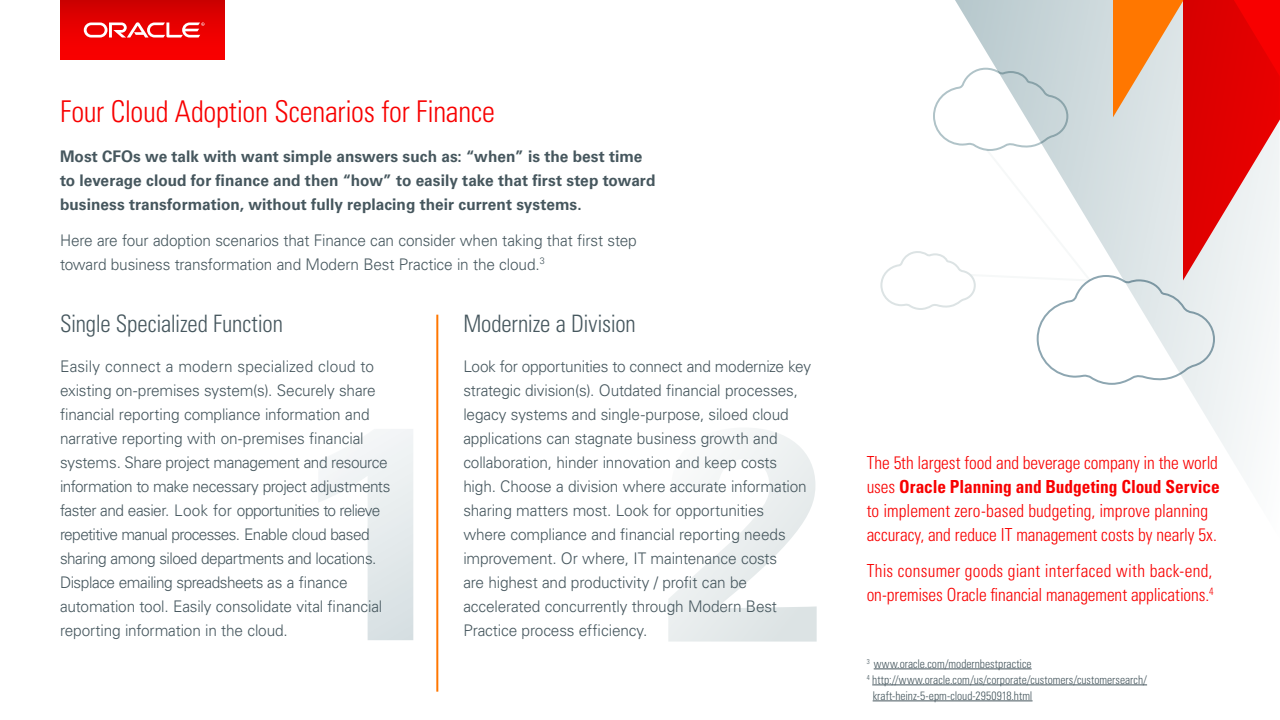
<style>
.page{position:relative;width:1280px;height:720px;background:#fff}
.page>*{position:absolute;margin:0;border:0;box-sizing:border-box;transform-origin:0 0}
.Body{font:300 condensed 30px "Univers LT Std";letter-spacing:-.01em;color:#f80000;scale:.96 1}
.Body-2{font:300 condensed 24px "Univers LT Std";letter-spacing:-.01em;color:#46575e;scale:.96 1}
.Body-3{font:300 condensed 18px/24px "Univers LT Std";color:#f80000;scale:.96 1}
.Body-4{font:300 16px/24px "Univers LT Std";letter-spacing:-.01em;color:#46575e;scale:.96 1}
.Body-5{font:700 16px/24px "Univers LT Std";letter-spacing:.005em;color:#46575e;scale:.96 1}
.Body-6{font:300 condensed 12px/16px "Univers LT Std";color:#46575e;scale:.96 1}
.s1{font-weight:700}
</style>
<div class="page">
<svg style="left:318px;top:429px;width:95px;height:211px"></svg>
<svg style="left:668px;top:428px;width:149px;height:214px"></svg>
<svg style="left:1188px;top:386px;width:65px;height:80px;fill:#f4f7f7"></svg>
<svg style="left:880px;top:0;width:400px;height:386px"></svg>
<hr style="left:436px;top:315px;width:2px;height:377px;background:#f70">
<hr style="left:874px;top:669px;width:158px;height:1px;background:#46575e">
<hr style="left:872px;top:685px;width:275px;height:1px;background:#46575e">
<hr style="left:873px;top:701px;width:160px;height:1px;background:#46575e">
<div style="left:60px;top:0;width:164px;height:60px;background:linear-gradient(to bottom,#d00000,#fe0000)"></div>
<svg style="left:84px;top:22px;width:121px;height:16px"></svg>
<p class="Body" style="left:60px;top:93px;width:455px">Four Cloud Adoption Scenarios for Finance</p>
<p class="Body-5" style="left:60px;top:144px;width:622px">Most CFOs we talk with want simple answers such as: “when” is the best time to leverage cloud for finance and then “how” to easily take that first step toward business transformation, without fully replacing their current systems.</p>
<p class="Body-4" style="left:60px;top:228px;width:602px">Here are four adoption scenarios that Finance can consider when taking that first step toward business transformation and Modern Best Practice in the cloud.<sup>3</sup></p>
<p class="Body-2" style="left:60px;top:309px;width:234px">Single Specialized Function</p>
<p class="Body-4" style="left:60px;top:354px;width:346px">Easily connect a modern specialized cloud to existing on-premises system(s). Securely share financial reporting compliance information and narrative reporting with on-premises financial systems. Share project management and resource information to make necessary project adjustments faster and easier. Look for opportunities to relieve repetitive manual processes. Enable cloud based sharing among siloed departments and locations.<br>Displace emailing spreadsheets as a finance automation tool. Easily consolidate vital financial reporting information in the cloud.</p>
<p class="Body-2" style="left:463px;top:309px;width:181px">Modernize a Division</p>
<p class="Body-4" style="left:463px;top:354px;width:364px">Look for opportunities to connect and modernize key strategic division(s). Outdated financial processes, legacy systems and single-purpose, siloed cloud applications can stagnate business growth and collaboration, hinder innovation and keep costs high. Choose a division where accurate information sharing matters most. Look for opportunities<br>where compliance and financial reporting needs improvement. Or where, IT maintenance costs<br>are highest and productivity / profit can be accelerated concurrently through Modern Best Practice process efficiency.</p>
<p class="Body-3" style="left:867px;top:451px;width:369px">The 5th largest food and beverage company in the world uses <span class="s1">Oracle Planning and Budgeting Cloud Service </span>to implement zero-based budgeting, improve planning accuracy, and reduce IT management costs by nearly 5x.</p>
<p class="Body-3" style="left:867px;top:559px;width:363px">This consumer goods giant interfaced with back-end, on-premises Oracle financial management applications.<sup>4</sup></p>
<p class="Body-6" style="left:867px;top:655px;width:173px"><sup>3</sup> www.oracle.com/modernbestpractice</p>
<p class="Body-6" style="left:873px;top:671px;width:287px;text-indent:-6px"><sup>4</sup> http://www.oracle.com/us/corporate/customers/customersearch/ kraft-heinz-5-epm-cloud-2950918.html</p>
</div>
